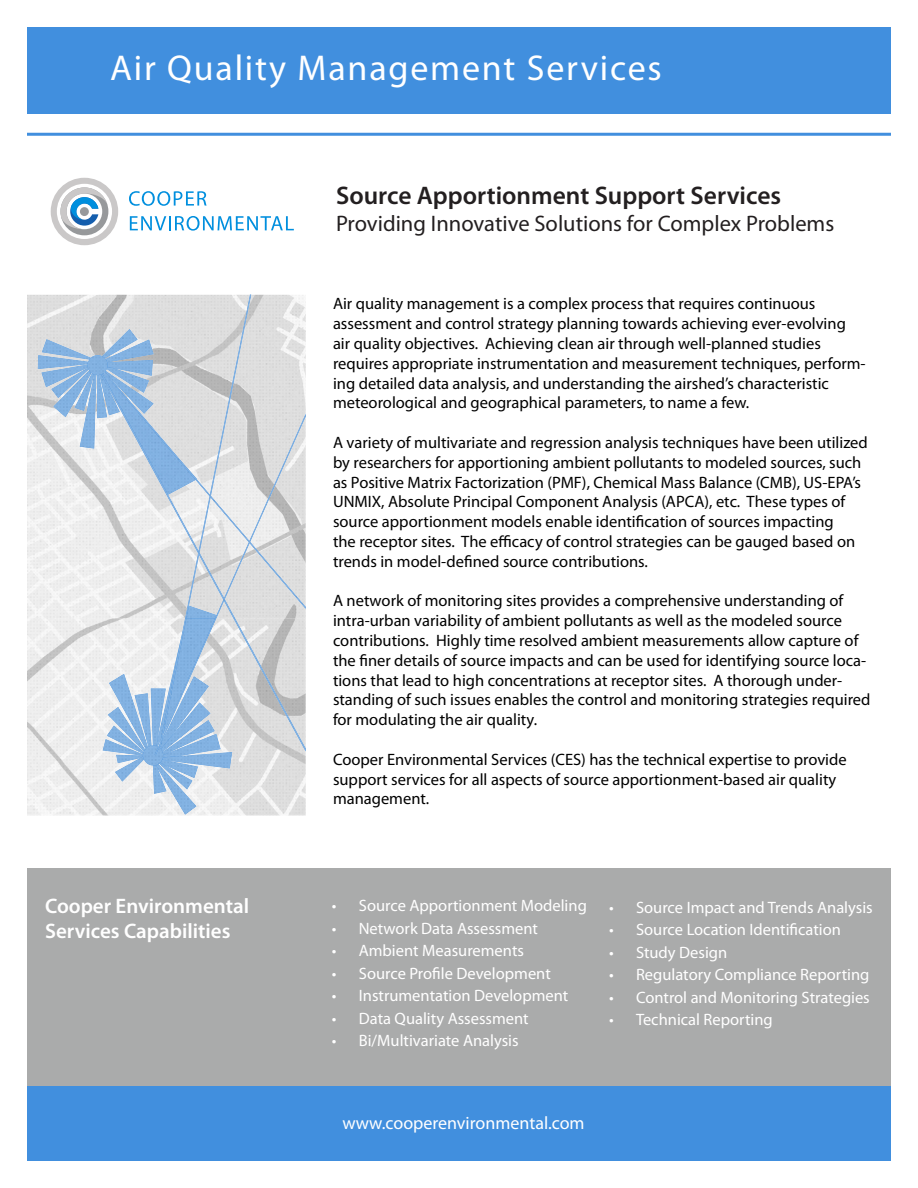
<style>
.page{position:relative;width:918px;height:1188px;background:#fff}
.page>*{position:absolute;margin:0;border:0;box-sizing:border-box;transform-origin:0 0}
.t1{font:36px "Myriad Pro";letter-spacing:.05em;color:#fff}
.t2{font:600 25.5px "Myriad Pro";color:#231f20}
.t3{font:22.5px "Myriad Pro";color:#231f20}
.t4{font:600 21px "Myriad Pro";color:#fff}
.t5{font:18px "Myriad Pro";color:#fff}
.t6{font:16.5px/19.8px "Myriad Pro";color:#000}
.t7{font:16.5px "Myriad Pro";color:#fff}
</style>
<div class="page">
<div style="left:27px;top:868px;width:864px;height:219px;background:#aaabab"></div>
<div style="left:27px;top:27px;width:864px;height:87px;background:#418fde"></div>
<hr style="left:27px;top:133px;width:864px;height:3px;background:#418fde">
<svg style="left:51px;top:178px;width:67px;height:67px"></svg>
<div style="left:80px;top:207px;width:9px;height:9px;background:#97999b;border-radius:50%"></div>
<svg style="left:129px;top:191px;width:78px;height:15px"></svg>
<svg style="left:130px;top:216px;width:164px;height:15px"></svg>
<div style="left:27px;top:1087px;width:864px;height:74px;background:#418fde"></div>
<img style="left:27px;top:619px;width:279px;height:197px">
<img style="left:251px;top:619px;width:55px;height:133px">
<img style="left:251px;top:295px;width:55px;height:119px">
<img style="left:251px;top:414px;width:55px;height:205px">
<img style="left:27px;top:295px;width:11px;height:323px">
<svg style="left:38px;top:295px;width:213px;height:520px"></svg>
<img style="left:88px;top:355px;width:20px;height:20px">
<p class="t1" style="left:110px;top:46px;width:553px">Air Quality Management Services</p>
<p class="t2" style="left:336px;top:179px;width:447px">Source Apportionment Support Services</p>
<p class="t3" style="left:336px;top:209px;width:500px">Providing Innovative Solutions for Complex Problems</p>
<p class="t4" style="left:45px;top:893px;width:206px">Cooper Environmental</p>
<p class="t4" style="left:45px;top:918px;width:187px">Services Capabilities</p>
<p class="t6" style="left:333px;top:294px;width:534px">Air quality management is a complex process that requires continuous assessment and control strategy planning towards achieving ever-evolving air quality objectives. Achieving clean air through well-planned studies requires appropriate instrumentation and measurement techniques, perform&shy;ing detailed data analysis, and understanding the airshed’s characteristic meteorological and geographical parameters, to name a few.</p>
<p class="t6" style="left:333px;top:432px;width:536px">A variety of multivariate and regression analysis techniques have been utilized by researchers for apportioning ambient pollutants to modeled sources, such as Positive Matrix Factorization (PMF), Chemical Mass Balance (CMB), US-EPA’s UNMIX, Absolute Principal Component Analysis (APCA), etc. These types of source apportionment models enable identification of sources impacting<br>the receptor sites. The efficacy of control strategies can be gauged based on trends in model-defined source contributions.</p>
<p class="t6" style="left:333px;top:591px;width:539px">A network of monitoring sites provides a comprehensive understanding of intra-urban variability of ambient pollutants as well as the modeled source contributions. Highly time resolved ambient measurements allow capture of the finer details of source impacts and can be used for identifying source loca&shy;tions that lead to high concentrations at receptor sites. A thorough under&shy;standing of such issues enables the control and monitoring strategies required for modulating the air quality.</p>
<p class="t6" style="left:333px;top:749px;width:515px">Cooper Environmental Services (CES) has the technical expertise to provide support services for all aspects of source apportionment-based air quality management.</p>
<p class="t7" style="left:332px;top:896px;width:257px">• Source Apportionment Modeling</p>
<p class="t7" style="left:332px;top:918px;width:208px">• Network Data Assessment</p>
<p class="t7" style="left:332px;top:941px;width:194px">• Ambient Measurements</p>
<p class="t7" style="left:332px;top:963px;width:221px">• Source Profile Development</p>
<p class="t7" style="left:332px;top:986px;width:238px">• Instrumentation Development</p>
<p class="t7" style="left:332px;top:1008px;width:198px">• Data Quality Assessment</p>
<p class="t7" style="left:332px;top:1031px;width:188px">• Bi/Multivariate Analysis</p>
<p class="t7" style="left:609px;top:897px;width:265px">• Source Impact and Trends Analysis</p>
<p class="t7" style="left:609px;top:919px;width:233px">• Source Location Identification</p>
<p class="t7" style="left:609px;top:942px;width:120px">• Study Design</p>
<p class="t7" style="left:609px;top:964px;width:262px">• Regulatory Compliance Reporting</p>
<p class="t7" style="left:609px;top:987px;width:262px">• Control and Monitoring Strategies</p>
<p class="t7" style="left:609px;top:1009px;width:165px">• Technical Reporting</p>
<p class="t5" style="left:342px;top:1112px;width:244px">www.cooperenvironmental.com</p>
</div>
